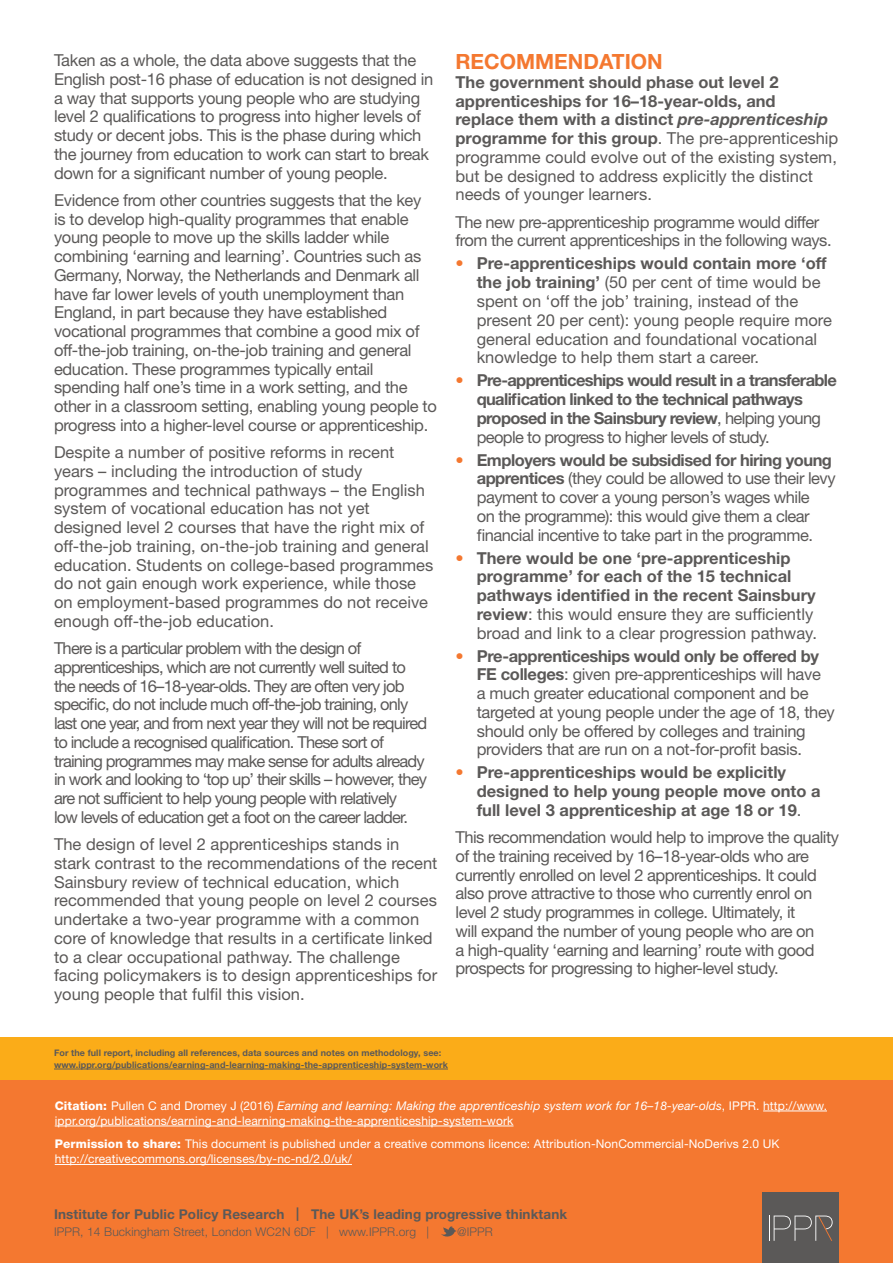
<style>
.page{position:relative;width:893px;height:1263px;background:#fff}
.page>*{position:absolute;margin:0;border:0;box-sizing:border-box;transform-origin:0 0}
.Subhead_1{font:700 21px "Helvetica Neue LT Std";color:#f47830}
.Body_para{font:16.5px/18.8px "Helvetica Neue LT Std";letter-spacing:-.02em;color:#5b5958}
.Body_para-2{font:16.5px/18.8px "Helvetica Neue LT Std";color:#5b5958}
.Body_para-3{font:16.5px/18.8px "Helvetica Neue LT Std";letter-spacing:-.05em;color:#5b5958}
.t1{font:700 16.5px/18.8px "Helvetica Neue LT Std";color:#5b5958}
.t2{font:700 16.5px/18.8px "Helvetica Neue LT Std";letter-spacing:-.04em;color:#5b5958}
.Body_para_into_list{font:16.5px/18.8px "Helvetica Neue LT Std";letter-spacing:-.03em;color:#5b5958}
.Sum_address_bold{font:700 13.5px "Helvetica Neue LT Std";letter-spacing:.01em;color:#5b5958}
.Sum_cite_perm_white{font:12px/15px "Helvetica Neue LT Std";letter-spacing:.01em;color:#fff}
.Sum_address_roman{font:300 12px "Helvetica Neue LT Std";letter-spacing:.01em;color:#5b5958}
.Sum_pub_link{font:700 9px/12px "Helvetica Neue LT Std";letter-spacing:.01em;color:#5b5958}
.s1{font-weight:700}
.s2{font-weight:700;font-style:italic}
.s3{color:#f47830}
.s4{font-weight:400;color:#f47830}
.s5{font-weight:400}
.s6{font-weight:800}
.s7{font-style:italic}
</style>
<div class="page">
<div style="left:0;top:1037px;width:893px;height:196px;background:#fbac18"></div>
<div style="left:0;top:1080px;width:893px;height:183px;background:#f47830"></div>
<svg style="left:441px;top:1226px;width:16px;height:11px"></svg>
<div style="left:762px;top:1193px;width:77px;height:70px;background:#5b5958"></div>
<svg style="left:769px;top:1215px;width:64px;height:26px"></svg>
<hr style="left:763px;top:1111px;width:64px;height:1px;background:#fff">
<hr style="left:55px;top:1126px;width:459px;height:1px;background:#fff">
<hr style="left:55px;top:1164px;width:297px;height:1px;background:#fff">
<hr style="left:54px;top:1069px;width:394px;height:1px;background:#5b5958">
<p class="Body_para" style="left:54px;top:51px;width:381px">Taken as a whole, the data above suggests that the English post-16 phase of education is not designed in a way that supports young people who are studying level 2 qualifications to progress into higher levels of study or decent jobs. This is the phase during which the journey from education to work can start to break down for a significant number of young people.</p>
<p class="Body_para" style="left:54px;top:190px;width:384px">Evidence from other countries suggests that the key is to develop high-quality programmes that enable young people to move up the skills ladder while combining ‘earning and learning’. Countries such as Germany, Norway, the Netherlands and Denmark all have far lower levels of youth unemployment than England, in part because they have established vocational programmes that combine a good mix of off-the-job training, on-the-job training and general education. These programmes typically entail spending half one’s time in a work setting, and the other in a classroom setting, enabling young people to progress into a higher-level course or apprenticeship.</p>
<p class="Body_para-2" style="left:54px;top:443px;width:381px">Despite a number of positive reforms in recent years – including the introduction of study programmes and technical pathways – the English system of vocational education has not yet designed level 2 courses that have the right mix of off-the-job training, on-the-job training and general education. Students on college-based programmes do not gain enough work experience, while those on employment-based programmes do not receive enough off-the-job education.</p>
<p class="Body_para-3" style="left:54px;top:639px;width:375px">There is a particular problem with the design of apprenticeships, which are not currently well suited to the needs of 16–18-year-olds. They are often very job specific, do not include much off-the-job training, only last one year, and from next year they will not be required to include a recognised qualification. These sort of training programmes may make sense for adults already in work and looking to ‘top up’ their skills – however, they are not sufficient to help young people with relatively<br>low levels of education get a foot on the career ladder.</p>
<p class="Body_para-2" style="left:54px;top:835px;width:385px">The design of level 2 apprenticeships stands in stark contrast to the recommendations of the recent Sainsbury review of technical education, which recommended that young people on level 2 courses undertake a two-year programme with a common core of knowledge that results in a certificate linked to a clear occupational pathway. The challenge facing policymakers is to design apprenticeships for young people that fulfil this vision.</p>
<p class="Subhead_1" style="left:455px;top:49px;width:209px">RECOMMENDATION</p>
<p class="Body_para-2" style="left:455px;top:72px;width:384px"><span class="s1">The government should phase out level 2 apprenticeships for 16–18-year-olds, and<br>replace them with a distinct</span> <span class="s2">pre-apprenticeship </span><span class="s1">programme for this group</span>. The pre-apprenticeship programme could evolve out of the existing system, but be designed to address explicitly the distinct needs of younger learners.</p>
<p class="Body_para_into_list" style="left:455px;top:212px;width:378px">The new pre-apprenticeship programme would differ from the current apprenticeships in the following ways.</p>
<p class="Body_para-2" style="left:477px;top:254px;width:357px;text-indent:-21px"><span class="s3">•</span> <span class="s1">Pre-apprenticeships would contain more ‘off the job training’</span> (50 per cent of time would be spent on ‘off the job’ training, instead of the present 20 per cent): young people require more general education and foundational vocational knowledge to help them start a career.</p>
<p class="t2" style="left:477px;top:371px;width:362px;text-indent:-21px"><span class="s4">•</span> Pre-apprenticeships would result in a transferable qualification linked to the technical pathways proposed in the Sainsbury review<span class="s5">, helping young people to progress to higher levels of study.</span></p>
<p class="Body_para" style="left:477px;top:450px;width:360px;text-indent:-21px"><span class="s3">•</span> <span class="s1">Employers would be subsidised for hiring young apprentices</span> (they could be allowed to use their levy payment to cover a young person’s wages while<br>on the programme): this would give them a clear financial incentive to take part in the programme.</p>
<p class="t1" style="left:477px;top:548px;width:342px;text-indent:-21px"><span class="s4">•</span> There would be one ‘pre-apprenticeship programme’ for each of the 15 technical pathways identified in the recent Sainsbury review<span class="s5">: this would ensure they are sufficiently broad and link to a clear progression pathway.</span></p>
<p class="Body_para" style="left:477px;top:646px;width:360px;text-indent:-21px"><span class="s3">•</span> <span class="s1">Pre-apprenticeships would only be offered by FE colleges</span>: given pre-apprenticeships will have<br>a much greater educational component and be targeted at young people under the age of 18, they should only be offered by colleges and training providers that are run on a not-for-profit basis.</p>
<p class="t1" style="left:477px;top:763px;width:345px;text-indent:-21px"><span class="s4">•</span> Pre-apprenticeships would be explicitly designed to help young people move onto a full level 3 apprenticeship at age 18 or 19<span class="s5">.</span></p>
<p class="Body_para" style="left:455px;top:828px;width:385px">This recommendation would help to improve the quality of the training received by 16–18-year-olds who are currently enrolled on level 2 apprenticeships. It could also prove attractive to those who currently enrol on level 2 study programmes in college. Ultimately, it<br>will expand the number of young people who are on<br>a high-quality ‘earning and learning’ route with good prospects for progressing to higher-level study.</p>
<p class="Sum_pub_link" style="left:54px;top:1047px;width:395px">For the full report, including all references, data sources and notes on methodology, see: www.ippr.org/publications/earning-and-learning-making-the-apprenticeship-system-work</p>
<p class="Sum_cite_perm_white" style="left:55px;top:1098px;width:774px"><span class="s6">Citation:</span> Pullen C and Dromey J (2016) <span class="s7">Earning and learning: Making the apprenticeship system work for 16–18-year-olds</span>, IPPR. http://www. ippr.org/publications/earning-and-learning-making-the-apprenticeship-system-work</p>
<p class="Sum_cite_perm_white" style="left:55px;top:1136px;width:726px"><span class="s6">Permission to share:</span> This document is published under a creative commons licence: Attribution-NonCommercial-NoDerivs 2.0 UK http://creativecommons.org/licenses/by-nc-nd/2.0/uk/</p>
<p class="Sum_address_bold" style="left:54px;top:1206px;width:515px">Institute for Public Policy Research | The UK’s leading progressive thinktank</p>
<p class="Sum_address_roman" style="left:54px;top:1224px;width:377px">IPPR, 14 Buckingham Street, London WC2N 6DF | www.IPPR.org |</p>
<p class="Sum_address_roman" style="left:457px;top:1224px;width:37px">@IPPR</p>
</div>
